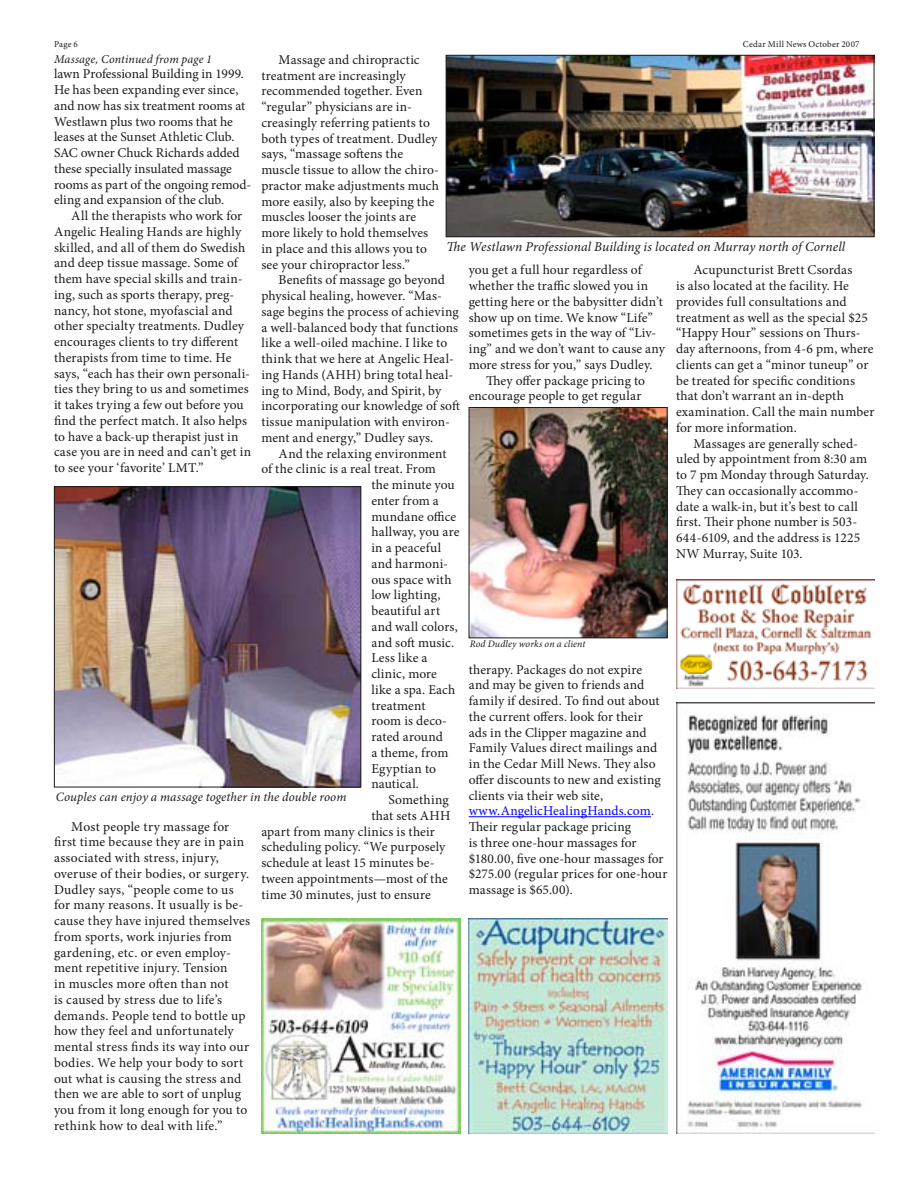
<style>
.page{position:relative;width:918px;height:1188px;background:#fff}
.page>*{position:absolute;margin:0;border:0;box-sizing:border-box;transform-origin:0 0}
.t1{font:13.5px/15.8px "Minion Pro";letter-spacing:.01em;color:#1a1a1a}
.t2{font:italic 13.5px "Minion Pro";letter-spacing:.01em;color:#1a1a1a}
.t3{font:italic 12.75px "Minion Pro";letter-spacing:.01em;color:#1a1a1a}
.t4{font:italic 12px "Minion Pro";letter-spacing:.01em;color:#1a1a1a}
.t5{font:italic 9.9px "Minion Pro";letter-spacing:.01em;color:#1a1a1a}
.t6{font:9px "Minion Pro";letter-spacing:.025em;color:#1a1a1a}
.s1{color:#00f}
</style>
<div class="page">
<img style="left:261px;top:918px;width:199px;height:216px">
<img style="left:676px;top:702px;width:199px;height:432px">
<img style="left:469px;top:918px;width:198px;height:216px">
<img style="left:471px;top:409px;width:194px;height:227px">
<div style="left:469px;top:407px;width:198px;height:231px;border:1px solid #1a1a1a"></div>
<hr style="left:469px;top:816px;width:182px;height:1px;background:#00f">
<img style="left:56px;top:488px;width:303px;height:297px">
<div style="left:54px;top:486px;width:307px;height:301px;border:1px solid #1a1a1a"></div>
<img style="left:676px;top:579px;width:199px;height:109px">
<img style="left:448px;top:57px;width:424px;height:178px">
<div style="left:446px;top:55px;width:428px;height:182px;border:1px solid #1a1a1a"></div>
<p class="t6" style="left:54px;top:38px;width:19px">Page</p>
<p class="t6" style="left:743px;top:38px;width:118px">Cedar Mill News October 2007</p>
<p class="t4" style="left:54px;top:51px;width:151px">Massage, Continued from page</p>
<p class="t1" style="left:54px;top:66px;width:199px">lawn Professional Building in 1999.<br>He has been expanding ever since, and now has six treatment rooms at Westlawn plus two rooms that he leases at the Sunset Athletic Club.<br>SAC owner Chuck Richards added these specially insulated massage rooms as part of the ongoing remod&shy;eling and expansion of the club.</p>
<p class="t1" style="left:54px;top:208px;width:199px;text-indent:17px">All the therapists who work for Angelic Healing Hands are highly skilled, and all of them do Swedish and deep tissue massage. Some of them have special skills and train&shy;ing, such as sports therapy, preg&shy;nancy, hot stone, myofascial and other specialty treatments. Dudley encourages clients to try different therapists from time to time. He says, “each has their own personali&shy;ties they bring to us and sometimes it takes trying a few out before you find the perfect match. It also helps to have a back-up therapist just in case you are in need and can’t get in to see your ‘favorite’ LMT.”</p>
<p class="t1" style="left:261px;top:52px;width:179px;text-indent:17px">Massage and chiropractic treatment are increasingly recommended together. Even “regular” physicians are in&shy;creasingly referring patients to both types of treatment. Dudley says, “massage softens the muscle tissue to allow the chiro&shy;practor make adjustments much more easily, also by keeping the muscles looser the joints are more likely to hold themselves in place and this allows you to see your chiropractor less.”</p>
<p class="t1" style="left:261px;top:272px;width:200px;text-indent:17px">Benefits of massage go beyond physical healing, however. “Mas&shy;sage begins the process of achieving a well-balanced body that functions like a well-oiled machine. I like to think that we here at Angelic Heal&shy;ing Hands (AHH) bring total heal&shy;ing to Mind, Body, and Spirit, by incorporating our knowledge of soft tissue manipulation with environ&shy;ment and energy,” Dudley says.</p>
<p class="t1" style="left:279px;top:445px;width:169px">And the relaxing environment</p>
<p class="t1" style="left:261px;top:461px;width:176px">of the clinic is a real treat. From</p>
<p class="t1" style="left:371px;top:477px;width:85px">the minute you</p>
<p class="t1" style="left:371px;top:493px;width:69px">enter from a</p>
<p class="t1" style="left:371px;top:508px;width:87px">mundane office</p>
<p class="t1" style="left:371px;top:524px;width:90px">hallway, you are</p>
<p class="t1" style="left:371px;top:540px;width:71px">in a peaceful</p>
<p class="t1" style="left:371px;top:556px;width:78px">and harmoni-</p>
<p class="t1" style="left:371px;top:571px;width:82px">ous space with</p>
<p class="t1" style="left:371px;top:587px;width:71px">low lighting,</p>
<p class="t1" style="left:371px;top:603px;width:70px">beautiful art</p>
<p class="t1" style="left:371px;top:619px;width:88px">and wall colors,</p>
<p class="t1" style="left:371px;top:634px;width:84px">and soft music.</p>
<p class="t1" style="left:371px;top:650px;width:58px">Less like a</p>
<p class="t1" style="left:371px;top:666px;width:67px">clinic, more</p>
<p class="t1" style="left:371px;top:682px;width:85px">like a spa. Each</p>
<p class="t1" style="left:371px;top:697px;width:56px">treatment</p>
<p class="t1" style="left:371px;top:713px;width:77px">room is deco-</p>
<p class="t1" style="left:371px;top:729px;width:73px">rated around</p>
<p class="t1" style="left:371px;top:745px;width:79px">a theme, from</p>
<p class="t1" style="left:371px;top:760px;width:66px">Egyptian to</p>
<p class="t1" style="left:371px;top:776px;width:49px">nautical.</p>
<p class="t1" style="left:389px;top:792px;width:62px">Something</p>
<p class="t1" style="left:371px;top:808px;width:81px">that sets AHH</p>
<p class="t1" style="left:261px;top:823px;width:175px">apart from many clinics is their</p>
<p class="t1" style="left:261px;top:839px;width:186px">scheduling policy. “We purposely</p>
<p class="t1" style="left:261px;top:855px;width:175px">schedule at least 15 minutes be-</p>
<p class="t1" style="left:261px;top:871px;width:188px">tween appointments—most of the</p>
<p class="t1" style="left:261px;top:886px;width:171px">time 30 minutes, just to ensure</p>
<p class="t2" style="left:446px;top:237px;width:400px">The Westlawn Professional Building is located on Murray north of Cornell</p>
<p class="t1" style="left:469px;top:262px;width:175px">you get a full hour regardless of</p>
<p class="t1" style="left:469px;top:278px;width:181px">whether the traffic slowed you in</p>
<p class="t1" style="left:469px;top:294px;width:196px">getting here or the babysitter didn’t</p>
<p class="t1" style="left:469px;top:310px;width:186px">show up on time. We know “Life”</p>
<p class="t1" style="left:469px;top:325px;width:189px">sometimes gets in the way of “Liv-</p>
<p class="t1" style="left:469px;top:341px;width:198px">ing” and we don’t want to cause any</p>
<p class="t1" style="left:469px;top:357px;width:185px">more stress for you,” says Dudley.</p>
<p class="t1" style="left:486px;top:373px;width:161px">They offer package pricing to</p>
<p class="t1" style="left:469px;top:388px;width:174px">encourage people to get regular</p>
<p class="t1" style="left:676px;top:262px;width:200px;text-indent:17px">Acupuncturist Brett Csordas<br>is also located at the facility. He provides full consultations and treatment as well as the special $25 “Happy Hour” sessions on Thurs&shy;day afternoons, from 4-6 pm, where clients can get a “minor tuneup” or be treated for specific conditions that don’t warrant an in-depth examination. Call the main number for more information.</p>
<p class="t1" style="left:676px;top:436px;width:194px;text-indent:17px">Massages are generally sched&shy;uled by appointment from 8:30 am to 7 pm Monday through Saturday.<br>They can occasionally accommo&shy;date a walk-in, but it’s best to call first. Their phone number is 503-<br>644-6109, and the address is 1225<br>NW Murray, Suite 103.</p>
<p class="t5" style="left:470px;top:637px;width:117px">Rod Dudley works on a client</p>
<p class="t1" style="left:469px;top:662px;width:200px">therapy. Packages do not expire<br>and may be given to friends and family if desired. To find out about the current offers. look for their<br>ads in the Clipper magazine and<br>Family Values direct mailings and in the Cedar Mill News. They also offer discounts to new and existing clients via their web site, <span class="s1">www.AngelicHealingHands.com</span>.<br>Their regular package pricing<br>is three one-hour massages for $180.00, five one-hour massages for $275.00 (regular prices for one-hour massage is $65.00).</p>
<p class="t3" style="left:56px;top:788px;width:292px">Couples can enjoy a massage together in the double room</p>
<p class="t1" style="left:54px;top:819px;width:198px;text-indent:17px">Most people try massage for first time because they are in pain associated with stress, injury, overuse of their bodies, or surgery.<br>Dudley says, “people come to us for many reasons. It usually is be&shy;cause they have injured themselves from sports, work injuries from gardening, etc. or even employ&shy;ment repetitive injury. Tension<br>in muscles more often than not<br>is caused by stress due to life’s demands. People tend to bottle up how they feel and unfortunately mental stress finds its way into our bodies. We help your body to sort out what is causing the stress and then we are able to sort of unplug you from it long enough for you to rethink how to deal with life.”</p>
</div>
